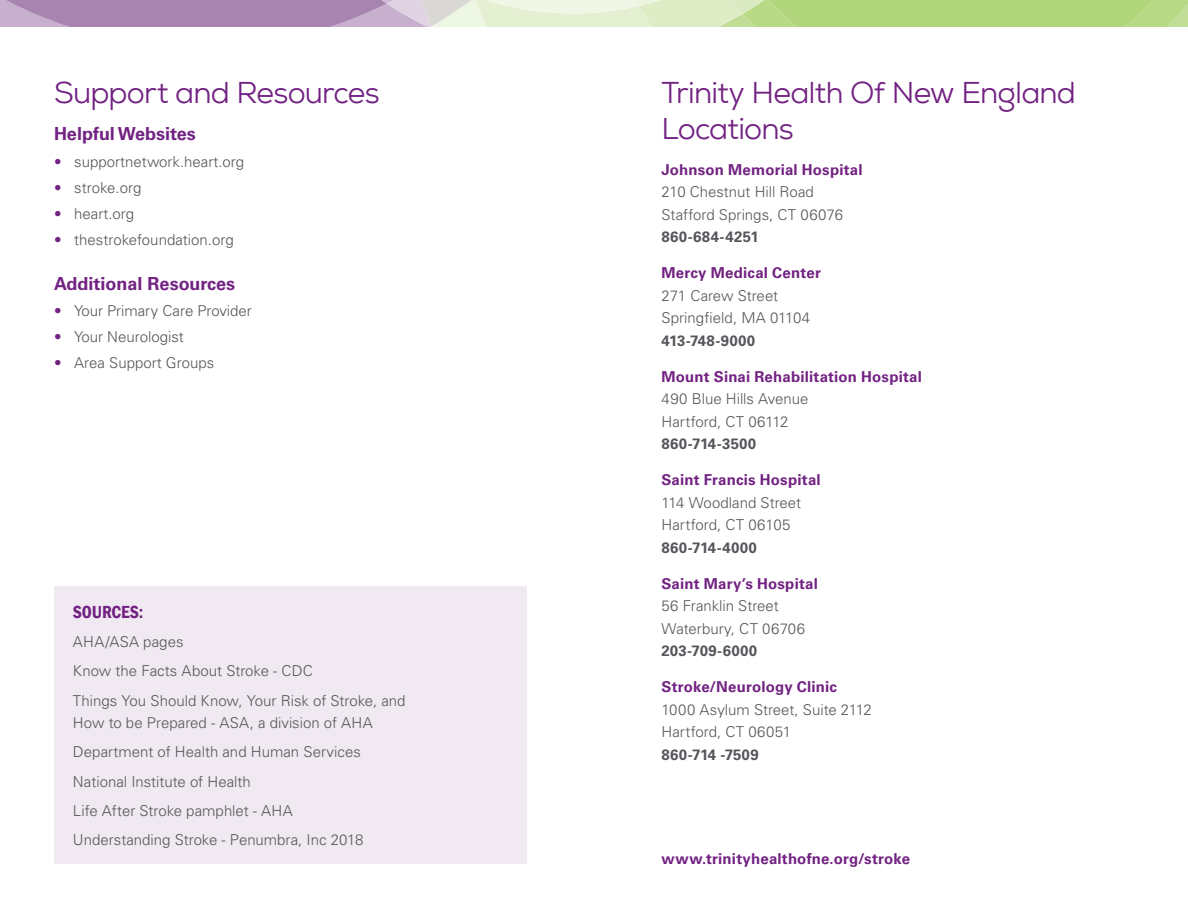
<style>
.page{position:relative;width:1188px;height:918px;background:#fff}
.page>*{position:absolute;margin:0;border:0;box-sizing:border-box;transform-origin:0 0}
.t1{font:30px/36px "Nexa";letter-spacing:-.025em;color:#722282}
.t2{font:700 18px "Univers LT Std";color:#722282}
.t3{font:600 condensed 18px "Franklin Gothic";letter-spacing:-.01em;color:#722282}
.t4{font:300 15px/22.5px "Univers LT Std";color:#54565a}
.t5{font:700 15px "Univers LT Std";letter-spacing:.015em;color:#722282}
.t6{font:700 15px "Univers LT Std";letter-spacing:.02em;color:#54565a}
.s1{color:#722282}
</style>
<div class="page">
<svg style="left:0;top:0;width:1188px;height:27px;background:#bfc3a9"></svg>
<div style="left:54px;top:586px;width:472px;height:278px;background:#f1e9f2"></div>
<h1 class="t1" style="left:54px;top:75px;width:327px">Support and Resources</h1>
<p class="t2" style="left:54px;top:124px;width:143px">Helpful Websites</p>
<p class="t4" style="left:54px;top:150px;width:192px"><span class="s1">•</span> supportnetwork.heart.org</p>
<p class="t4" style="left:54px;top:176px;width:89px"><span class="s1">•</span> stroke.org</p>
<p class="t4" style="left:54px;top:203px;width:82px"><span class="s1">•</span> heart.org</p>
<p class="t4" style="left:54px;top:229px;width:181px"><span class="s1">•</span> thestrokefoundation.org</p>
<p class="t2" style="left:54px;top:273px;width:183px">Additional Resources</p>
<p class="t4" style="left:54px;top:299px;width:199px"><span class="s1">•</span> Your Primary Care Provider</p>
<p class="t4" style="left:54px;top:326px;width:131px"><span class="s1">•</span> Your Neurologist</p>
<p class="t4" style="left:54px;top:352px;width:162px"><span class="s1">•</span> Area Support Groups</p>
<p class="t3" style="left:73px;top:600px;width:72px">SOURCES:</p>
<p class="t4" style="left:73px;top:627px;width:334px;line-height:29.2px">AHA/ASA pages<br>Know the Facts About Stroke - CDC<br>Things You Should Know, Your Risk of Stroke, and</p>
<p class="t4" style="left:73px;top:708px;width:301px;line-height:29.2px">How to be Prepared - ASA, a division of AHA Department of Health and Human Services National Institute of Health<br>Life After Stroke pamphlet - AHA Understanding Stroke - Penumbra, Inc 2018</p>
<h1 class="t1" style="left:662px;top:75px;width:416px">Trinity Health Of New England<br>Locations</h1>
<p class="t5" style="left:662px;top:161px;width:203px">Johnson Memorial Hospital</p>
<p class="t4" style="left:662px;top:181px;width:183px">210 Chestnut Hill Road<br>Stafford Springs, CT 06076</p>
<p class="t6" style="left:662px;top:228px;width:99px">860-684-4251</p>
<p class="t5" style="left:662px;top:264px;width:161px">Mercy Medical Center</p>
<p class="t4" style="left:662px;top:284px;width:150px">271 Carew Street<br>Springfield, MA 01104</p>
<p class="t6" style="left:662px;top:332px;width:95px">413-748-9000</p>
<p class="t5" style="left:662px;top:368px;width:262px">Mount Sinai Rehabilitation Hospital</p>
<p class="t4" style="left:662px;top:388px;width:149px">490 Blue Hills Avenue<br>Hartford, CT 06112</p>
<p class="t6" style="left:662px;top:435px;width:96px">860-714-3500</p>
<p class="t5" style="left:662px;top:471px;width:161px">Saint Francis Hospital</p>
<p class="t4" style="left:662px;top:491px;width:141px">114 Woodland Street<br>Hartford, CT 06105</p>
<p class="t6" style="left:662px;top:539px;width:97px">860-714-4000</p>
<p class="t5" style="left:662px;top:575px;width:158px">Saint Mary’s Hospital</p>
<p class="t4" style="left:662px;top:595px;width:145px">56 Franklin Street<br>Waterbury, CT 06706</p>
<p class="t6" style="left:662px;top:642px;width:97px">203-709-6000</p>
<p class="t5" style="left:662px;top:678px;width:177px">Stroke/Neurology Clinic</p>
<p class="t4" style="left:662px;top:698px;width:212px">1000 Asylum Street, Suite 2112<br>Hartford, CT 06051</p>
<p class="t6" style="left:662px;top:746px;width:99px">860-714 -7509</p>
<p class="t5" style="left:662px;top:850px;width:250px">www.trinityhealthofne.org/stroke</p>
</div>
